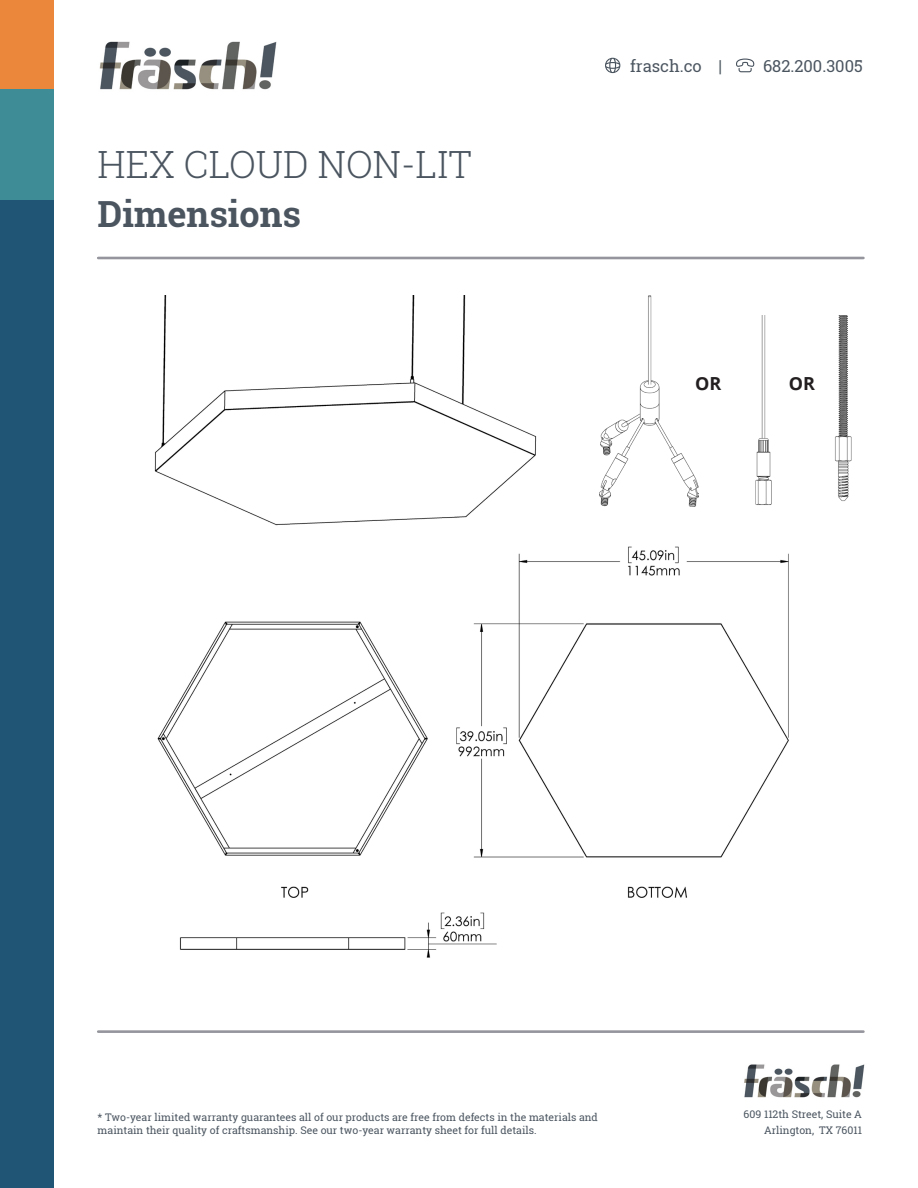
<style>
.page{position:relative;width:918px;height:1188px;background:#fff}
.page>*{position:absolute;margin:0;border:0;box-sizing:border-box;transform-origin:0 0}
.t1{font:300 37.5px "Roboto Slab";color:#4b5560}
.t2{font:700 36px "Roboto Slab";color:#4b5560}
.t3{font:700 18px "Open Sans";color:#231f20}
.t4{font:16.5px "Roboto Slab";color:#4b5560}
.t5{font:10.5px/15.6px "Roboto Slab";color:#4b5560;text-align:right}
</style>
<div class="page">
<img style="left:154px;top:296px;width:635px;height:662px">
<div style="left:0;top:2px;width:54px;height:1186px;background:#215575"></div>
<div style="left:0;top:2px;width:54px;height:198px;background:#3d8c96"></div>
<div style="left:0;top:0;width:54px;height:89px;background:#eb873b"></div>
<img style="left:744px;top:1064px;width:121px;height:34px">
<svg style="left:736px;top:59px;width:18px;height:13px"></svg>
<svg style="left:605px;top:58px;width:15px;height:15px"></svg>
<img style="left:99px;top:41px;width:178px;height:49px">
<hr style="left:98px;top:257px;width:765px;height:2px;background:#95969d">
<hr style="left:98px;top:1030px;width:765px;height:3px;background:#95969d">
<img style="left:835px;top:315px;width:17px;height:186px">
<img style="left:746px;top:315px;width:40px;height:200px">
<img style="left:599px;top:296px;width:100px;height:210px">
<p class="t1" style="left:98px;top:138px;width:376px">HEX CLOUD NON-LIT</p>
<p class="t2" style="left:98px;top:190px;width:205px">Dimensions</p>
<h3 class="t4" style="left:630px;top:54px;width:93px">frasch.co |</h3>
<h3 class="t4" style="left:763px;top:54px;width:101px">682.200.3005</h3>
<p class="t3" style="left:695px;top:370px;width:28px">OR</p>
<p class="t3" style="left:789px;top:370px;width:28px">OR</p>
<p class="t5" style="left:98px;top:1110px;width:502px;line-height:13.5px;text-align:left">* Two-year limited warranty guarantees all of our products are free from defects in the materials and maintain their quality of craftsmanship. See our two-year warranty sheet for full details.</p>
<p class="t5" style="left:744px;top:1107px;width:120px">609 112th Street, Suite A<br>Arlington, TX 76011</p>
</div>
